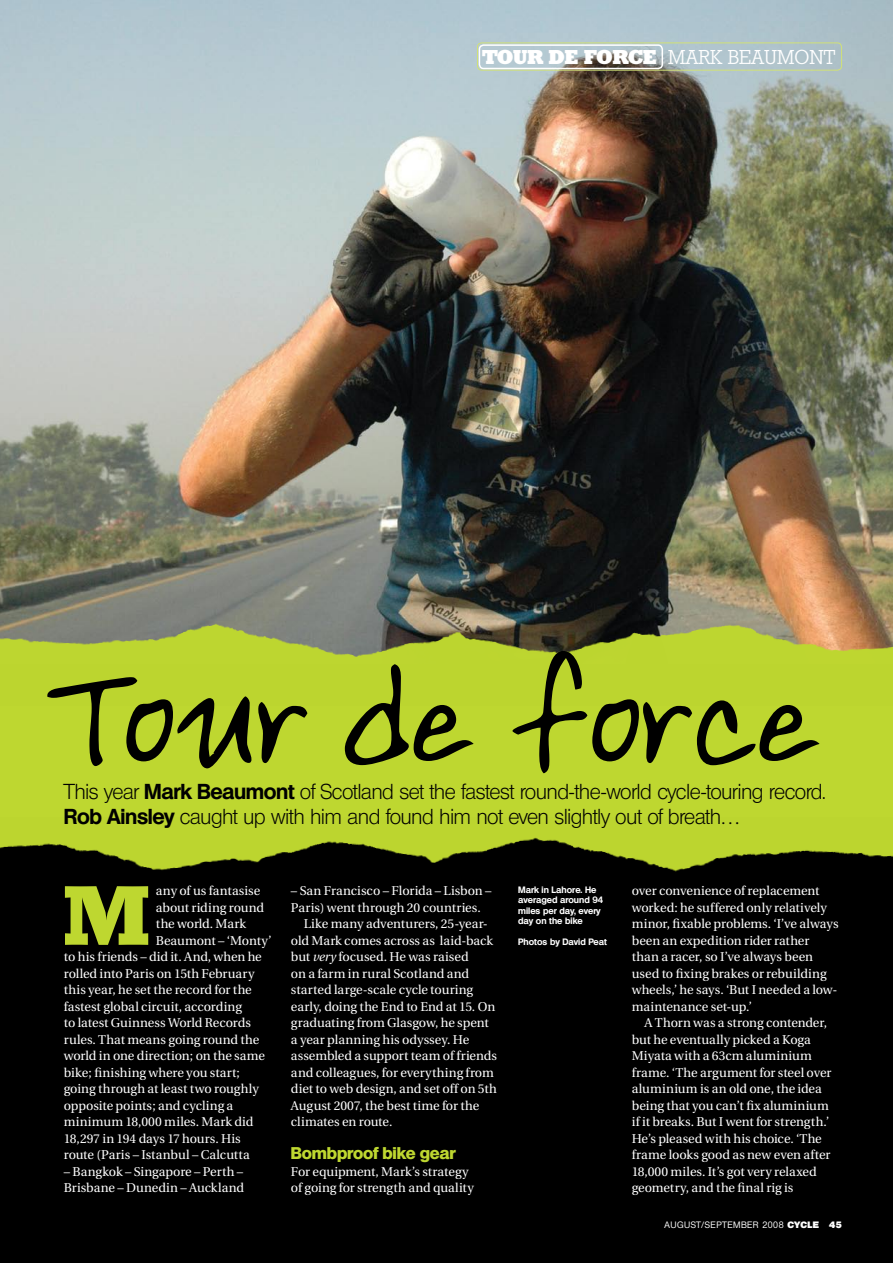
<style>
.page{position:relative;width:893px;height:1263px;background:#000}
.page>*{position:absolute;margin:0;border:0;box-sizing:border-box;transform-origin:0 0}
.t1{font:136.65px "Ardleys Hand";color:#000}
._2ndPara{font:700 81.6px "Stafford";color:#bed730}
.Strap{font:300 21px/25.5px "Olympia";letter-spacing:-.025em;color:#000}
._1stPara{font:300 19.5px "Stafford";color:#fff}
._2ndPara-2{font:800 16.5px "Olympia";letter-spacing:-.01em;color:#bed730}
._2ndPara-3{font:12.75px/16.5px "Utopia";letter-spacing:-.005em;color:#fff}
._2ndPara-4{font:12.75px "Utopia";letter-spacing:.015em;color:#fff}
.Pic_caption{font:700 9px/10.5px "Olympia";color:#fff}
.t2{font:500 9px "Olympia";letter-spacing:.05em;color:#fff}
.s1{font-weight:800}
.s2{font-weight:700}
.s3{font-style:italic}
</style>
<div class="page">
<img style="left:0;top:816px;width:893px;height:56px">
<img style="left:0;top:0;width:893px;height:552px">
<img style="left:0;top:552px;width:893px;height:154px">
<div style="left:0;top:706px;width:893px;height:110px;background:#bed730"></div>
<div style="left:477px;top:43px;width:365px;height:28px;border:1px solid #d1e176;border-radius:4px"></div>
<div style="left:479px;top:44px;width:184px;height:25px;border:2px solid #fff;border-radius:4px"></div>
<p class="_1stPara" style="left:482px;top:46px;width:355px"><span class="s1">TOUR DE FORCE</span> MARK BEAUMONT</p>
<p class="t1" style="left:55px;top:635px;width:766px">Tour de force</p>
<p class="Strap" style="left:64px;top:778px;width:763px">This year <span class="s2">Mark Beaumont</span> of Scotland set the fastest round-the-world cycle-touring record.<br><span class="s2">Rob Ainsley</span> caught up with him and found him not even slightly out of breath…</p>
<p class="_2ndPara" style="left:64px;top:866px;width:87px">M</p>
<p class="_2ndPara-3" style="left:156px;top:883px;width:106px">any of us fantasise</p>
<p class="_2ndPara-3" style="left:156px;top:899px;width:110px">about riding round</p>
<p class="_2ndPara-3" style="left:156px;top:916px;width:92px">the world. Mark</p>
<p class="_2ndPara-3" style="left:156px;top:932px;width:117px">Beaumont – ‘Monty’</p>
<p class="_2ndPara-3" style="left:64px;top:949px;width:200px">to his friends – did it. And, when he</p>
<p class="_2ndPara-3" style="left:64px;top:965px;width:192px">rolled into Paris on 15th February</p>
<p class="_2ndPara-3" style="left:64px;top:982px;width:189px">this year, he set the record for the</p>
<p class="_2ndPara-3" style="left:64px;top:998px;width:180px">fastest global circuit, according</p>
<p class="_2ndPara-3" style="left:64px;top:1015px;width:189px">to latest Guinness World Records</p>
<p class="_2ndPara-3" style="left:64px;top:1031px;width:197px">rules. That means going round the</p>
<p class="_2ndPara-3" style="left:64px;top:1048px;width:203px">world in one direction; on the same</p>
<p class="_2ndPara-3" style="left:64px;top:1064px;width:178px">bike; finishing where you start;</p>
<p class="_2ndPara-3" style="left:64px;top:1081px;width:197px">going through at least two roughly</p>
<p class="_2ndPara-3" style="left:64px;top:1097px;width:171px">opposite points; and cycling a</p>
<p class="_2ndPara-4" style="left:64px;top:1115px;width:191px">minimum 18,000 miles. Mark did</p>
<p class="_2ndPara-3" style="left:64px;top:1130px;width:179px">18,297 in 194 days 17 hours. His</p>
<p class="_2ndPara-3" style="left:64px;top:1147px;width:187px">route (Paris – Istanbul – Calcutta</p>
<p class="_2ndPara-3" style="left:64px;top:1163px;width:182px">– Bangkok – Singapore – Perth –<br>Brisbane – Dunedin – Auckland</p>
<p class="_2ndPara-3" style="left:291px;top:883px;width:202px">– San Francisco – Florida – Lisbon –<br>Paris) went through 20 countries.</p>
<p class="_2ndPara-3" style="left:291px;top:916px;width:208px;text-indent:13px">Like many adventurers, 25-year&shy;old Mark comes across as laid-back but <span class="s3">very</span> focused. He was raised<br>on a farm in rural Scotland and started large-scale cycle touring early, doing the End to End at 15. On graduating from Glasgow, he spent a year planning his odyssey. He assembled a support team of friends and colleagues, for everything from diet to web design, and set off on 5th<br>August 2007, the best time for the climates en route.</p>
<p class="_2ndPara-2" style="left:291px;top:1144px;width:166px">Bombproof bike gear</p>
<p class="_2ndPara-3" style="left:291px;top:1163px;width:184px">For equipment, Mark’s strategy of going for strength and quality</p>
<p class="Pic_caption" style="left:518px;top:884px;width:87px">Mark in Lahore. He averaged around 94 miles per day, every day on the bike</p>
<p class="Pic_caption" style="left:518px;top:937px;width:90px">Photos by David Peat</p>
<p class="_2ndPara-3" style="left:632px;top:883px;width:208px">over convenience of replacement worked: he suffered only relatively minor, fixable problems. ‘I’ve always been an expedition rider rather than a racer, so I’ve always been used to fixing brakes or rebuilding wheels,’ he says. ‘But I needed a low&shy;maintenance set-up.’</p>
<p class="_2ndPara-3" style="left:632px;top:1015px;width:201px;text-indent:13px">A Thorn was a strong contender, but he eventually picked a Koga<br>Miyata with a 63cm aluminium frame. ‘The argument for steel over aluminium is an old one, the idea being that you can’t fix aluminium if it breaks. But I went for strength.’<br>He’s pleased with his choice. ‘The frame looks good as new even after<br>18,000 miles. It’s got very relaxed geometry, and the final rig is</p>
<p class="t2" style="left:664px;top:1219px;width:179px">AUGUST/SEPTEMBER 2008 <span class="s1">CYCLE 45</span></p>
</div>
